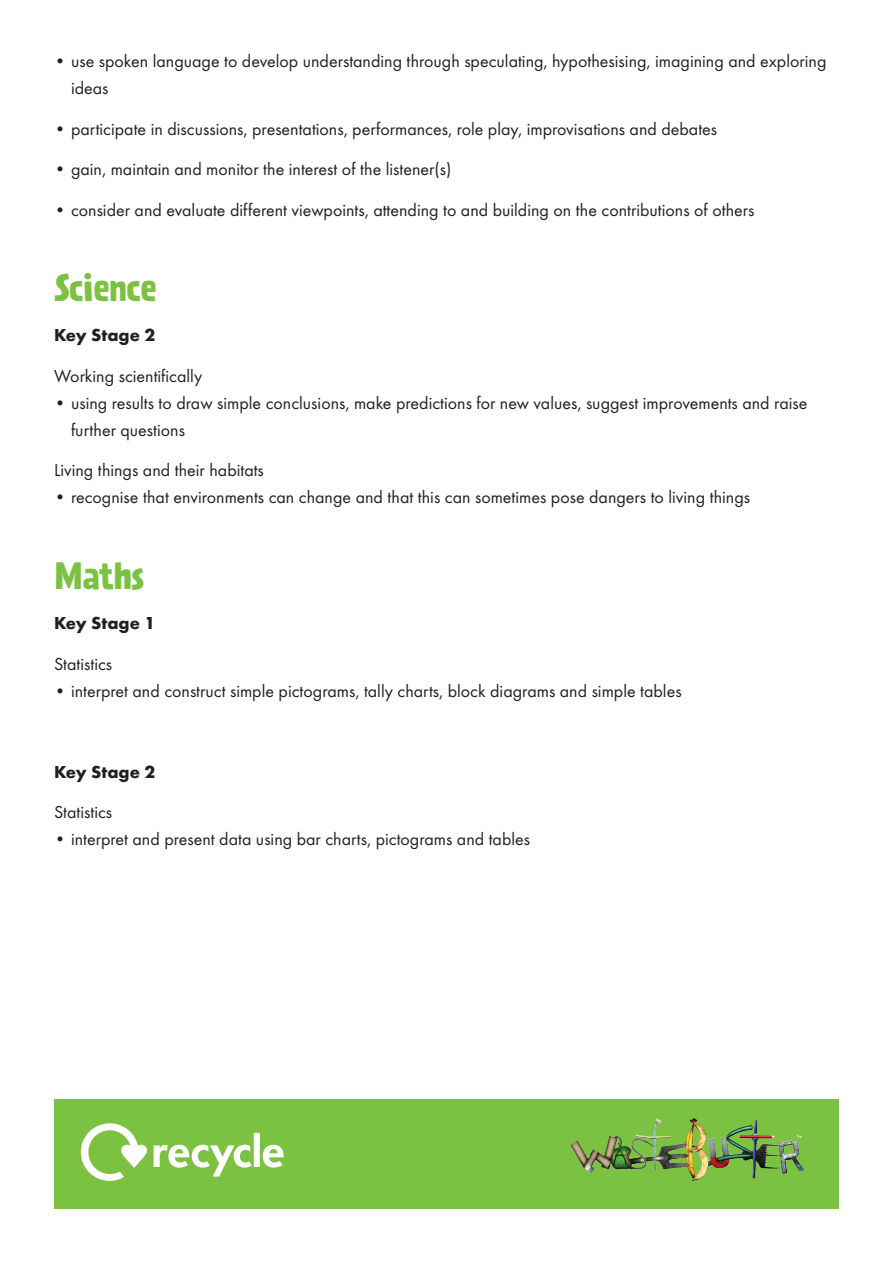
<style>
.page{position:relative;width:893px;height:1263px;background:#fff}
.page>*{position:absolute;margin:0;border:0;box-sizing:border-box;transform-origin:0 0}
.t1{font:700 33.6px "Prater Sans One";letter-spacing:-.03em;color:#7bc142}
.t2{font:18px/27px "Futura EF";color:#231f20}
.t3{font:700 18px "Futura EF";color:#231f20}
</style>
<div class="page">
<div style="left:54px;top:1099px;width:785px;height:110px;background:#7bc142"></div>
<svg style="left:81px;top:1123px;width:203px;height:58px"></svg>
<img style="left:570px;top:1118px;width:235px;height:63px">
<p class="t2" style="left:71px;top:48px;width:757px;text-indent:-17px">• use spoken language to develop understanding through speculating, hypothesising, imagining and exploring ideas</p>
<p class="t2" style="left:54px;top:115px;width:665px">• participate in discussions, presentations, performances, role play, improvisations and debates</p>
<p class="t2" style="left:54px;top:156px;width:399px">• gain, maintain and monitor the interest of the listener(s)</p>
<p class="t2" style="left:54px;top:196px;width:702px">• consider and evaluate different viewpoints, attending to and building on the contributions of others</p>
<h1 class="t1" style="left:54px;top:266px;width:104px">Science</h1>
<p class="t3" style="left:54px;top:325px;width:103px">Key Stage 2</p>
<p class="t2" style="left:54px;top:362px;width:150px">Working scientifically</p>
<p class="t2" style="left:71px;top:389px;width:738px;text-indent:-17px">• using results to draw simple conclusions, make predictions for new values, suggest improvements and raise further questions</p>
<p class="t2" style="left:54px;top:457px;width:211px">Living things and their habitats</p>
<p class="t2" style="left:54px;top:484px;width:698px">• recognise that environments can change and that this can sometimes pose dangers to living things</p>
<h1 class="t1" style="left:54px;top:554px;width:93px">Maths</h1>
<p class="t3" style="left:54px;top:612px;width:103px">Key Stage 1</p>
<p class="t2" style="left:54px;top:650px;width:60px">Statistics</p>
<p class="t2" style="left:54px;top:677px;width:629px">• interpret and construct simple pictograms, tally charts, block diagrams and simple tables</p>
<p class="t3" style="left:54px;top:761px;width:103px">Key Stage 2</p>
<p class="t2" style="left:54px;top:799px;width:60px">Statistics</p>
<p class="t2" style="left:54px;top:826px;width:478px">• interpret and present data using bar charts, pictograms and tables</p>
</div>
